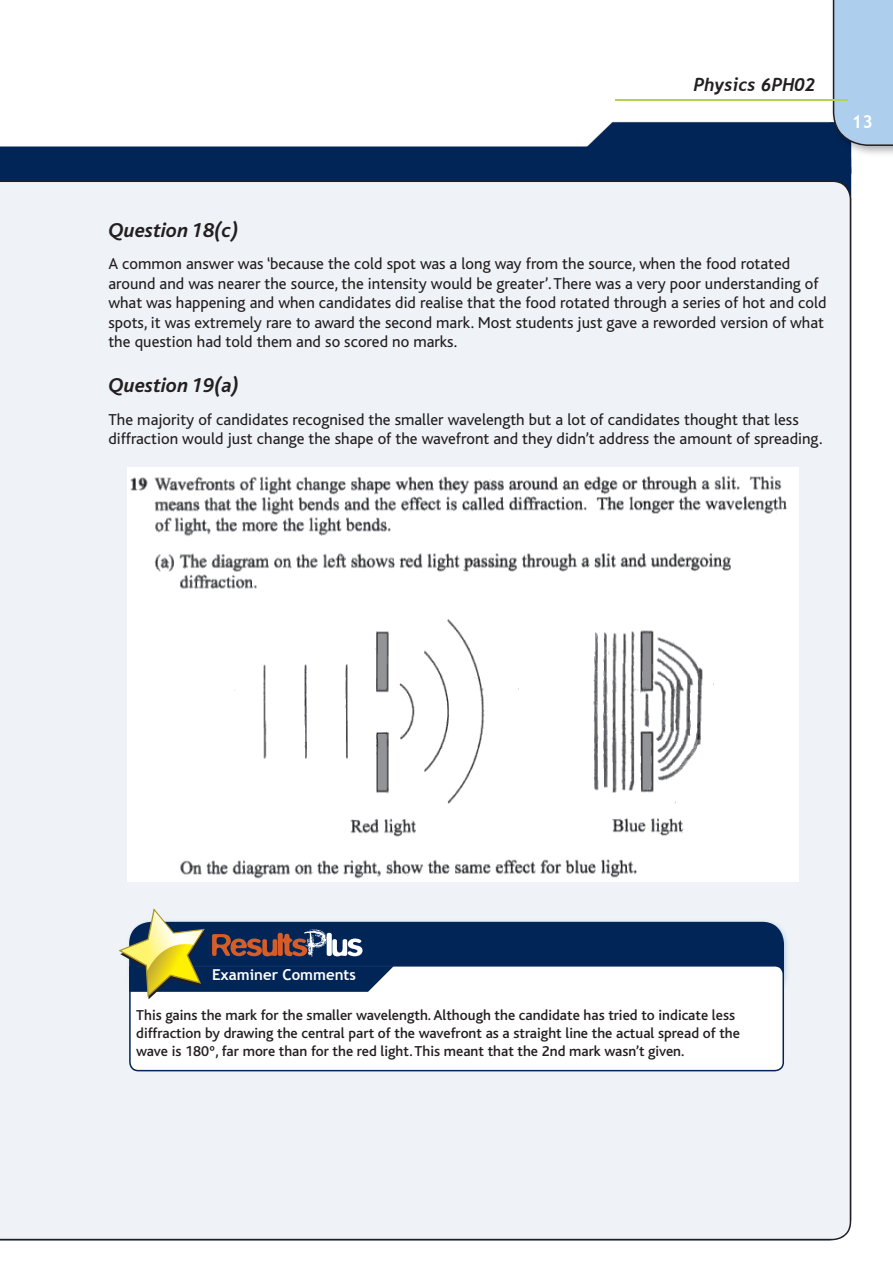
<style>
.page{position:relative;width:893px;height:1263px;background:#fff}
.page>*{position:absolute;margin:0;border:0;box-sizing:border-box;transform-origin:0 0}
.t1{font:italic 700 21px "Bliss";color:#231f20}
.t2{font:italic 700 18px "Trebuchet";color:#231f20}
.t3{font:700 18px "Trebuchet MS";color:#fff}
.t4{font:16.5px/19.5px "Bliss";color:#231f20}
.t5{font:500 15px/18px "Bliss";color:#231f20}
.t6{font:700 15px "Trebuchet MS";color:#fff}
</style>
<div class="page">
<div style="left:0;top:146px;width:851px;height:35px;background:#002556"></div>
<div style="left:0;top:181px;width:851px;height:1059px;background:#eff3f7"></div>
<svg style="left:559px;top:0;width:334px;height:174px"></svg>
<hr style="left:615px;top:99px;width:233px;height:2px;background:#b0d354">
<img style="left:128px;top:468px;width:670px;height:414px">
<img style="left:125px;top:917px;width:666px;height:83px">
<div style="left:394px;top:922px;width:390px;height:43px;background:#002556"></div>
<svg style="left:129px;top:965px;width:655px;height:106px"></svg>
<svg style="left:117px;top:908px;width:277px;height:91px"></svg>
<p class="t2" style="left:693px;top:74px;width:123px">Physics 6PH02</p>
<p class="t3" style="left:852px;top:110px;width:23px">13</p>
<p class="t1" style="left:108px;top:219px;width:131px">Question 18(c)</p>
<p class="t4" style="left:108px;top:254px;width:720px">A common answer was ‘because the cold spot was a long way from the source, when the food rotated around and was nearer the source, the intensity would be greater’. There was a very poor understanding of what was happening and when candidates did realise that the food rotated through a series of hot and cold spots, it was extremely rare to award the second mark. Most students just gave a reworded version of what the question had told them and so scored no marks.</p>
<p class="t1" style="left:108px;top:375px;width:132px">Question 19(a)</p>
<p class="t4" style="left:108px;top:410px;width:716px">The majority of candidates recognised the smaller wavelength but a lot of candidates thought that less diffraction would just change the shape of the wavefront and they didn’t address the amount of spreading.</p>
<p class="t6" style="left:212px;top:966px;width:145px">Examiner Comments</p>
<p class="t5" style="left:136px;top:1007px;width:605px">This gains the mark for the smaller wavelength. Although the candidate has tried to indicate less diffraction by drawing the central part of the wavefront as a straight line the actual spread of the wave is 180º, far more than for the red light. This meant that the 2nd mark wasn’t given.</p>
</div>
